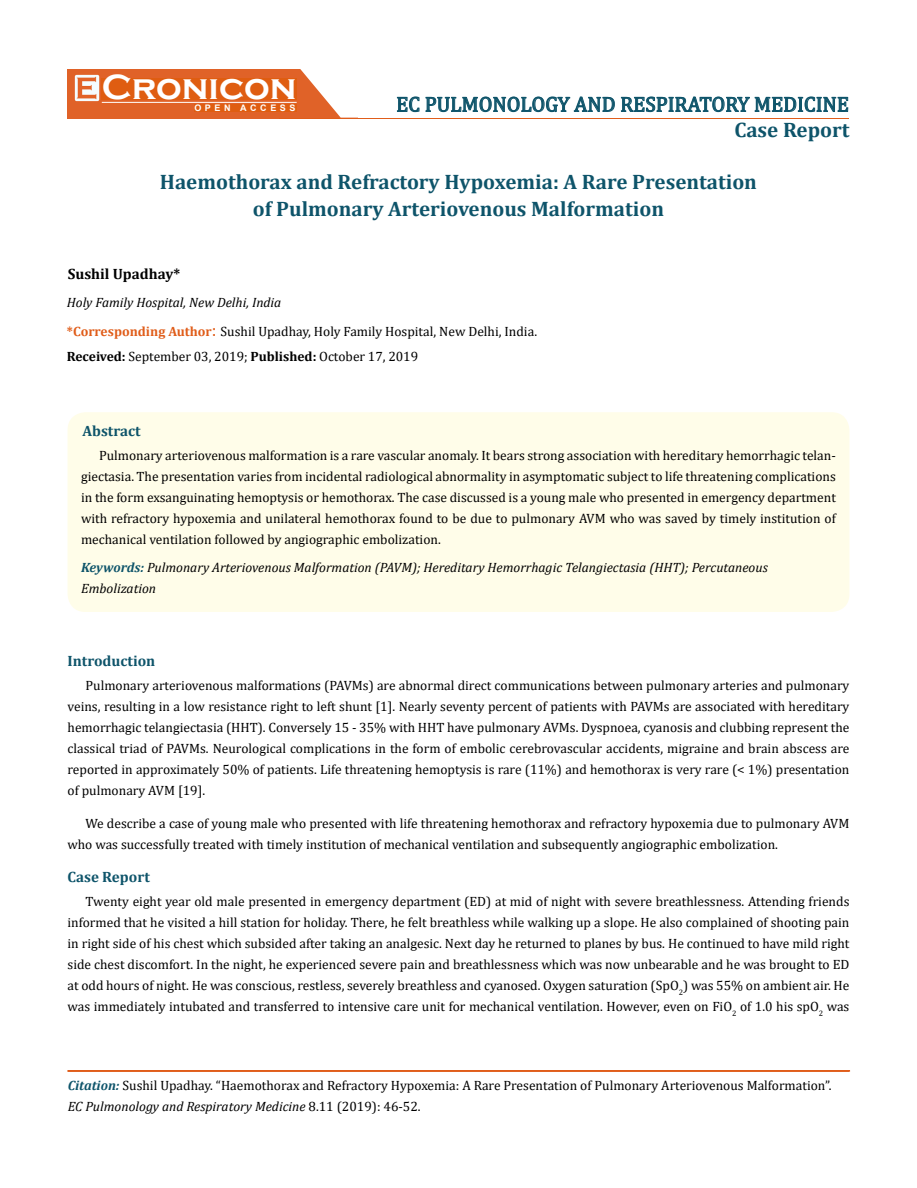
<style>
.page{position:relative;width:917px;height:1188px;background:#fff}
.page>*{position:absolute;margin:0;border:0;box-sizing:border-box;transform-origin:0 0}
.t1{font:700 36px "Copperplate Gothic";color:#fff}
.t2{font:700 21px/27px "Cambria";color:#0e546a;text-align:center}
.t3{font:21px "Cambria";color:#0e546a}
.t4{font:700 15px "Cambria";color:#0e546a}
.t5{font:700 15px "Cambria";color:#000}
.t6{font:13.5px/21px "Cambria";color:#000}
.t7{font:italic 13.5px/21px "Cambria";color:#000}
.t8{font:700 9px "Arial";letter-spacing:.4em;color:#fff}
.s1{font-weight:700;color:#e05d1a}
.s2{font-size:18px;color:#e05d1a}
.s3{font-weight:700}
.s4{font-weight:700;color:#0e546a}
.s5{font-weight:700;font-style:italic;color:#0e546a}
.s6{font-style:italic}
</style>
<div class="page">
<div style="left:67px;top:70px;width:290px;height:49px;background:#e06228"></div>
<svg style="left:300px;top:69px;width:58px;height:49px"></svg>
<img style="left:75px;top:75px;width:24px;height:26px">
<div style="left:102px;top:79px;width:195px;height:21px;background:#df5d11"></div>
<div style="left:194px;top:105px;width:103px;height:7px;background:#df5d11"></div>
<svg style="left:396px;top:97px;width:452px;height:15px"></svg>
<hr style="left:102px;top:102px;width:194px;height:1px;background:#fff">
<hr style="left:279px;top:118px;width:569px;height:1px;background:#e05d1a">
<div style="left:67px;top:1071px;width:782px;height:1px;border:1px solid #e05d1a"></div>
<div style="left:68px;top:412px;width:781px;height:200px;background:#fffde9;border-radius:18px"></div>
<h1 class="t1" style="left:102px;top:68px;width:196px">Cronicon</h1>
<p class="t8" style="left:194px;top:102px;width:103px">OPEN ACCESS</p>
<h2 class="t3" style="left:396px;top:92px;width:454px">EC PULMONOLOGY AND RESPIRATORY MEDICINE</h2>
<h2 class="t2" style="left:734px;top:116px;width:117px">Case Report</h2>
<h2 class="t2" style="left:160px;top:168px;width:598px">Haemothorax and Refractory Hypoxemia: A Rare Presentation of Pulmonary Arteriovenous Malformation</h2>
<p class="t5" style="left:68px;top:263px;width:114px">Sushil Upadhay*</p>
<p class="t7" style="left:67px;top:292px;width:216px">Holy Family Hospital, New Delhi, India</p>
<p class="t6" style="left:67px;top:318px;width:472px;line-height:25.5px"><span class="s1">*Corresponding Author</span><span class="s2">:</span> Sushil Upadhay, Holy Family Hospital, New Delhi, India.<br><span class="s3">Received:</span> September 03, 2019; <span class="s3">Published:</span> October 17, 2019</p>
<p class="t4" style="left:83px;top:420px;width:60px">Abstract</p>
<p class="t6" style="left:81px;top:445px;width:756px;text-align:justify;text-indent:18px">Pulmonary arteriovenous malformation is a rare vascular anomaly. It bears strong association with hereditary hemorrhagic telan&shy;giectasia. The presentation varies from incidental radiological abnormality in asymptomatic subject to life threatening complications in the form exsanguinating hemoptysis or hemothorax. The case discussed is a young male who presented in emergency department with refractory hypoxemia and unilateral hemothorax found to be due to pulmonary AVM who was saved by timely institution of mechanical ventilation followed by angiographic embolization.</p>
<p class="t7" style="left:81px;top:556px;width:688px"><span class="s4">Keywords:</span> Pulmonary Arteriovenous Malformation (PAVM); Hereditary Hemorrhagic Telangiectasia (HHT); Percutaneous<br>Embolization</p>
<p class="t4" style="left:68px;top:651px;width:89px">Introduction</p>
<p class="t6" style="left:68px;top:675px;width:783px;text-align:justify;text-indent:18px">Pulmonary arteriovenous malformations (PAVMs) are abnormal direct communications between pulmonary arteries and pulmonary veins, resulting in a low resistance right to left shunt [1]. Nearly seventy percent of patients with PAVMs are associated with hereditary hemorrhagic telangiectasia (HHT). Conversely 15 - 35% with HHT have pulmonary AVMs. Dyspnoea, cyanosis and clubbing represent the classical triad of PAVMs. Neurological complications in the form of embolic cerebrovascular accidents, migraine and brain abscess are reported in approximately 50% of patients. Life threatening hemoptysis is rare (11%) and hemothorax is very rare (&lt; 1%) presentation of pulmonary AVM [19].</p>
<p class="t6" style="left:68px;top:813px;width:783px;text-indent:18px">We describe a case of young male who presented with life threatening hemothorax and refractory hypoxemia due to pulmonary AVM who was successfully treated with timely institution of mechanical ventilation and subsequently angiographic embolization.</p>
<p class="t4" style="left:68px;top:867px;width:84px">Case Report</p>
<p class="t6" style="left:68px;top:891px;width:783px;text-align:justify;text-indent:18px">Twenty eight year old male presented in emergency department (ED) at mid of night with severe breathlessness. Attending friends informed that he visited a hill station for holiday. There, he felt breathless while walking up a slope. He also complained of shooting pain in right side of his chest which subsided after taking an analgesic. Next day he returned to planes by bus. He continued to have mild right side chest discomfort. In the night, he experienced severe pain and breathlessness which was now unbearable and he was brought to ED at odd hours of night. He was conscious, restless, severely breathless and cyanosed. Oxygen saturation (SpO<sub>2</sub>) was 55% on ambient air. He was immediately intubated and transferred to intensive care unit for mechanical ventilation. However, even on FiO<sub>2</sub> of 1.0 his spO<sub>2</sub> was</p>
<p class="t6" style="left:68px;top:1075px;width:765px"><span class="s5">Citation:</span> Sushil Upadhay. “Haemothorax and Refractory Hypoxemia: A Rare Presentation of Pulmonary Arteriovenous Malformation”.<br><span class="s6">EC Pulmonology and Respiratory Medicine</span> 8.11 (2019): 46-52.</p>
</div>
